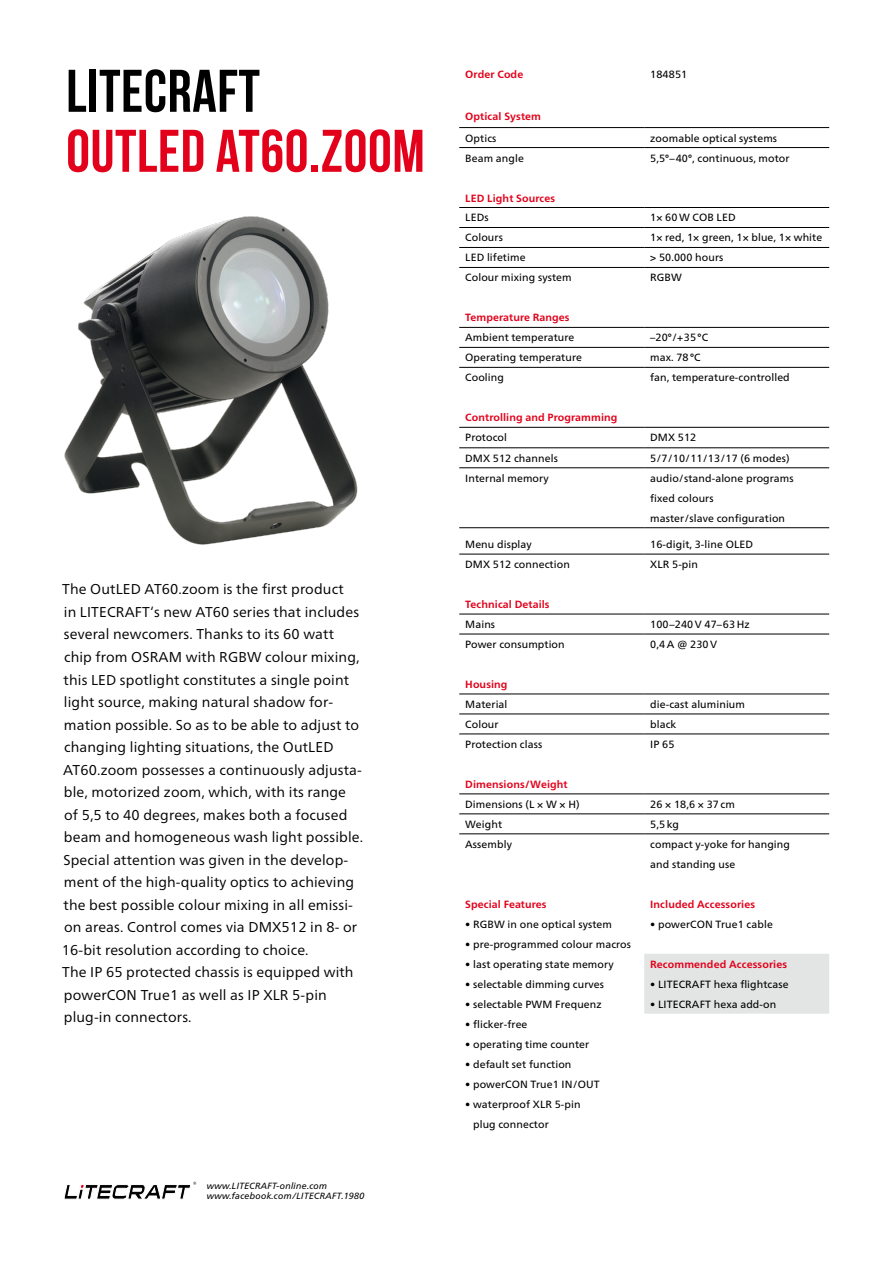
<style>
.page{position:relative;width:893px;height:1263px;background:#fff}
.page>*{position:absolute;margin:0;border:0;box-sizing:border-box;transform-origin:0 0}
.t1{font:60px "Bebas Neue";letter-spacing:.01em;color:#e2001a}
.t2{font:60px "Bebas Neue";letter-spacing:.01em;color:#000}
.t3{font:14.25px/22.5px "Frutiger Neue LT Pro";letter-spacing:.01em;color:#000}
.t4{font:10.5px/20px "Frutiger Neue LT Pro";letter-spacing:.01em;color:#000}
.t5{font:700 10.5px "Frutiger Neue LT Pro";letter-spacing:.01em;color:#e2001a}
.t6{font:italic 9px/10.5px "Frutiger Neue LT Pro";letter-spacing:.02em;color:#000}
</style>
<div class="page">
<svg style="left:64px;top:1182px;width:132px;height:17px"></svg>
<hr style="left:459px;top:127px;width:185px;height:1px;background:#000">
<hr style="left:644px;top:127px;width:185px;height:1px;background:#000">
<hr style="left:459px;top:147px;width:185px;height:1px;background:#000">
<hr style="left:644px;top:147px;width:185px;height:1px;background:#000">
<hr style="left:459px;top:207px;width:185px;height:1px;background:#000">
<hr style="left:644px;top:207px;width:185px;height:1px;background:#000">
<hr style="left:459px;top:227px;width:185px;height:1px;background:#000">
<hr style="left:644px;top:227px;width:185px;height:1px;background:#000">
<hr style="left:459px;top:247px;width:185px;height:1px;background:#000">
<hr style="left:644px;top:247px;width:185px;height:1px;background:#000">
<hr style="left:459px;top:267px;width:185px;height:1px;background:#000">
<hr style="left:644px;top:267px;width:185px;height:1px;background:#000">
<hr style="left:459px;top:327px;width:185px;height:1px;background:#000">
<hr style="left:644px;top:327px;width:185px;height:1px;background:#000">
<hr style="left:459px;top:347px;width:185px;height:1px;background:#000">
<hr style="left:644px;top:347px;width:185px;height:1px;background:#000">
<hr style="left:459px;top:367px;width:185px;height:1px;background:#000">
<hr style="left:644px;top:367px;width:185px;height:1px;background:#000">
<hr style="left:459px;top:427px;width:185px;height:1px;background:#000">
<hr style="left:644px;top:427px;width:185px;height:1px;background:#000">
<hr style="left:459px;top:447px;width:185px;height:1px;background:#000">
<hr style="left:644px;top:447px;width:185px;height:1px;background:#000">
<hr style="left:459px;top:467px;width:185px;height:1px;background:#000">
<hr style="left:644px;top:467px;width:185px;height:1px;background:#000">
<hr style="left:459px;top:527px;width:185px;height:1px;background:#000">
<hr style="left:644px;top:527px;width:185px;height:1px;background:#000">
<div style="left:644px;top:954px;width:185px;height:60px;background:#e3e4e4"></div>
<hr style="left:459px;top:614px;width:185px;height:1px;background:#000">
<hr style="left:644px;top:614px;width:185px;height:1px;background:#000">
<hr style="left:459px;top:634px;width:185px;height:1px;background:#000">
<hr style="left:644px;top:634px;width:185px;height:1px;background:#000">
<hr style="left:459px;top:694px;width:185px;height:1px;background:#000">
<hr style="left:644px;top:694px;width:185px;height:1px;background:#000">
<hr style="left:459px;top:713px;width:185px;height:1px;background:#000">
<hr style="left:644px;top:713px;width:185px;height:1px;background:#000">
<hr style="left:459px;top:733px;width:185px;height:1px;background:#000">
<hr style="left:644px;top:733px;width:185px;height:1px;background:#000">
<hr style="left:459px;top:793px;width:185px;height:1px;background:#000">
<hr style="left:644px;top:793px;width:185px;height:1px;background:#000">
<hr style="left:459px;top:813px;width:185px;height:1px;background:#000">
<hr style="left:644px;top:813px;width:185px;height:1px;background:#000">
<hr style="left:459px;top:833px;width:185px;height:1px;background:#000">
<hr style="left:644px;top:833px;width:185px;height:1px;background:#000">
<hr style="left:459px;top:554px;width:185px;height:1px;background:#000">
<hr style="left:644px;top:554px;width:185px;height:1px;background:#000">
<img style="left:64px;top:216px;width:294px;height:329px">
<h1 class="t2" style="left:66px;top:58px;width:195px">LITECRAFT</h1>
<h1 class="t1" style="left:66px;top:118px;width:360px">OUTLED AT60.ZOOM</h1>
<p class="t3" style="left:62px;top:578px;width:303px">The OutLED AT60.zoom is the first product<br>in LITECRAFT‘s new AT60 series that includes several newcomers. Thanks to its 60 watt chip from OSRAM with RGBW colour mixing, this LED spotlight constitutes a single point light source, making natural shadow for&shy;mation possible. So as to be able to adjust to changing lighting situations, the OutLED AT60.zoom possesses a continuously adjusta&shy;ble, motorized zoom, which, with its range<br>of 5,5 to 40 degrees, makes both a focused beam and homogeneous wash light possible.<br>Special attention was given in the develop&shy;ment of the high-quality optics to achieving the best possible colour mixing in all emissi&shy;on areas. Control comes via DMX512 in 8- or 16-bit resolution according to choice.<br>The IP 65 protected chassis is equipped with powerCON True1 as well as IP XLR 5-pin plug-in connectors.</p>
<p class="t6" style="left:207px;top:1180px;width:159px">www.LITECRAFT-online.com www.facebook.com/LITECRAFT.1980</p>
<p class="t5" style="left:465px;top:68px;width:60px">Order Code</p>
<p class="t4" style="left:650px;top:64px;width:39px">184851</p>
<p class="t5" style="left:465px;top:110px;width:77px">Optical System</p>
<p class="t4" style="left:465px;top:128px;width:33px">Optics</p>
<p class="t4" style="left:650px;top:128px;width:128px">zoomable optical systems</p>
<p class="t4" style="left:465px;top:148px;width:60px">Beam angle</p>
<p class="t4" style="left:650px;top:148px;width:141px">5,5°–40°, continuous, motor</p>
<p class="t5" style="left:465px;top:192px;width:91px">LED Light Sources</p>
<p class="t4" style="left:465px;top:208px;width:25px">LEDs</p>
<p class="t4" style="left:650px;top:208px;width:87px">1× 60W COB LED</p>
<p class="t4" style="left:465px;top:228px;width:39px">Colours</p>
<p class="t4" style="left:650px;top:228px;width:174px">1× red, 1× green, 1× blue, 1× white</p>
<p class="t4" style="left:465px;top:248px;width:62px">LED lifetime</p>
<p class="t4" style="left:650px;top:248px;width:75px">&gt; 50.000 hours</p>
<p class="t4" style="left:465px;top:268px;width:108px">Colour mixing system</p>
<p class="t4" style="left:650px;top:268px;width:33px">RGBW</p>
<p class="t5" style="left:465px;top:311px;width:106px">Temperature Ranges</p>
<p class="t4" style="left:465px;top:328px;width:111px">Ambient temperature</p>
<p class="t4" style="left:650px;top:328px;width:59px">–20°/+35 °C</p>
<p class="t4" style="left:465px;top:348px;width:118px">Operating temperature</p>
<p class="t4" style="left:650px;top:348px;width:52px">max. 78 °C</p>
<p class="t4" style="left:465px;top:368px;width:40px">Cooling</p>
<p class="t4" style="left:650px;top:368px;width:141px">fan, temperature-controlled</p>
<p class="t5" style="left:465px;top:411px;width:154px">Controlling and Programming</p>
<p class="t4" style="left:465px;top:427px;width:43px">Protocol</p>
<p class="t4" style="left:650px;top:427px;width:48px">DMX 512</p>
<p class="t4" style="left:465px;top:448px;width:94px">DMX 512 channels</p>
<p class="t4" style="left:650px;top:448px;width:141px">5/7/10/11/13/17 (6 modes)</p>
<p class="t4" style="left:465px;top:468px;width:85px">Internal memory</p>
<p class="t4" style="left:650px;top:468px;width:145px">audio/stand-alone programs fixed colours<br>master/slave configuration</p>
<p class="t4" style="left:465px;top:534px;width:68px">Menu display</p>
<p class="t4" style="left:650px;top:534px;width:104px">16-digit, 3-line OLED</p>
<p class="t4" style="left:465px;top:554px;width:106px">DMX 512 connection</p>
<p class="t4" style="left:650px;top:554px;width:49px">XLR 5-pin</p>
<p class="t5" style="left:465px;top:598px;width:86px">Technical Details</p>
<p class="t4" style="left:465px;top:614px;width:31px">Mains</p>
<p class="t4" style="left:650px;top:614px;width:101px">100–240V 47–63Hz</p>
<p class="t4" style="left:465px;top:634px;width:101px">Power consumption</p>
<p class="t4" style="left:650px;top:634px;width:69px">0,4A @ 230V</p>
<p class="t5" style="left:465px;top:678px;width:44px">Housing</p>
<p class="t4" style="left:465px;top:694px;width:44px">Material</p>
<p class="t4" style="left:650px;top:694px;width:96px">die-cast aluminium</p>
<p class="t4" style="left:465px;top:714px;width:35px">Colour</p>
<p class="t4" style="left:650px;top:714px;width:28px">black</p>
<p class="t4" style="left:465px;top:734px;width:79px">Protection class</p>
<p class="t4" style="left:650px;top:734px;width:26px">IP 65</p>
<p class="t5" style="left:465px;top:778px;width:104px">Dimensions/Weight</p>
<p class="t4" style="left:465px;top:794px;width:116px">Dimensions (L × W × H)</p>
<p class="t4" style="left:650px;top:794px;width:86px">26 × 18,6 × 37 cm</p>
<p class="t4" style="left:465px;top:814px;width:38px">Weight</p>
<p class="t4" style="left:650px;top:814px;width:30px">5,5 kg</p>
<p class="t4" style="left:465px;top:834px;width:48px">Assembly</p>
<p class="t4" style="left:650px;top:834px;width:141px">compact y-yoke for hanging and standing use</p>
<p class="t5" style="left:465px;top:898px;width:83px">Special Features</p>
<p class="t5" style="left:650px;top:898px;width:106px">Included Accessories</p>
<p class="t4" style="left:465px;top:914px;width:148px">• RGBW in one optical system</p>
<p class="t4" style="left:650px;top:914px;width:124px">• powerCON True1 cable</p>
<p class="t4" style="left:465px;top:934px;width:167px">• pre-programmed colour macros</p>
<p class="t4" style="left:465px;top:954px;width:150px">• last operating state memory</p>
<p class="t5" style="left:650px;top:958px;width:138px">Recommended Accessories</p>
<p class="t4" style="left:465px;top:974px;width:140px">• selectable dimming curves</p>
<p class="t4" style="left:650px;top:974px;width:140px">• LITECRAFT hexa flightcase</p>
<p class="t4" style="left:465px;top:994px;width:138px">• selectable PWM Frequenz</p>
<p class="t4" style="left:650px;top:994px;width:128px">• LITECRAFT hexa add-on</p>
<p class="t4" style="left:465px;top:1014px;width:64px">• flicker-free</p>
<p class="t4" style="left:465px;top:1034px;width:126px">• operating time counter</p>
<p class="t4" style="left:465px;top:1054px;width:108px">• default set function</p>
<p class="t4" style="left:465px;top:1074px;width:136px">• powerCON True1 IN/OUT</p>
<p class="t4" style="left:473px;top:1094px;width:109px;text-indent:-8px">• waterproof XLR 5-pin plug connector</p>
</div>
